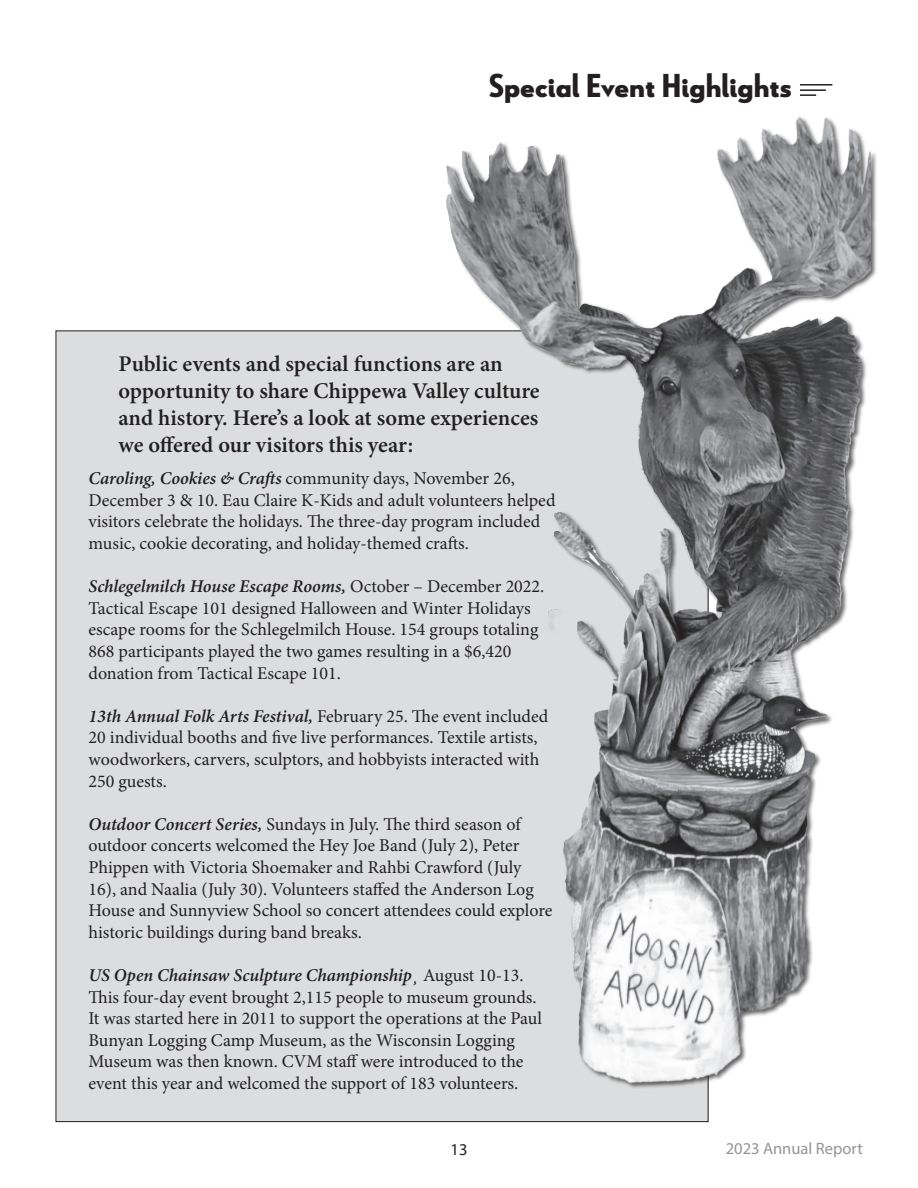
<style>
.page{position:relative;width:918px;height:1188px;background:#fff}
.page>*{position:absolute;margin:0;border:0;box-sizing:border-box;transform-origin:0 0}
.t1{font:900 33px "Le Havre";color:#231f20}
.t2{font:600 22.5px/27px "Minion Pro";color:#231f20}
.t3{font:18px/21.6px "Minion Pro";color:#231f20}
.t4{font:16.5px "Myriad Pro";color:#939598}
.t5{font:16.5px "Myriad Pro";color:#231f20}
.s1{font-weight:600;font-style:italic}
</style>
<div class="page">
<div style="left:56px;top:331px;width:652px;height:791px;background:#dcddde"></div>
<img style="left:418px;top:84px;width:452px;height:1039px">
<p class="t1" style="left:489px;top:64px;width:304px">Special Event Highlights</p>
<p class="t2" style="left:118px;top:350px;width:423px">Public events and special functions are an opportunity to share Chippewa Valley culture and history. Here’s a look at some experiences we offered our visitors this year:</p>
<p class="t3" style="left:88px;top:468px;width:469px"><span class="s1">Caroling, Cookies &amp; Crafts</span> community days, November 26, December 3 &amp; 10. Eau Claire K-Kids and adult volunteers helped visitors celebrate the holidays. The three-day program included music, cookie decorating, and holiday-themed crafts.</p>
<p class="t3" style="left:88px;top:576px;width:457px"><span class="s1">Schlegelmilch House Escape Rooms,</span> October – December 2022.<br>Tactical Escape 101 designed Halloween and Winter Holidays escape rooms for the Schlegelmilch House. 154 groups totaling 868 participants played the two games resulting in a $6,420 donation from Tactical Escape 101.</p>
<p class="t3" style="left:88px;top:705px;width:461px"><span class="s1">13th Annual Folk Arts Festival,</span> February 25. The event included 20 individual booths and five live performances. Textile artists, woodworkers, carvers, sculptors, and hobbyists interacted with 250 guests.</p>
<p class="t3" style="left:88px;top:813px;width:466px"><span class="s1">Outdoor Concert Series,</span> Sundays in July. The third season of outdoor concerts welcomed the Hey Joe Band (July 2), Peter Phippen with Victoria Shoemaker and Rahbi Crawford (July 16), and Naalia (July 30). Volunteers staffed the Anderson Log House and Sunnyview School so concert attendees could explore historic buildings during band breaks.</p>
<p class="t3" style="left:88px;top:965px;width:455px"><span class="s1">US Open Chainsaw Sculpture Championship¸</span> August 10-13.<br>This four-day event brought 2,115 people to museum grounds.<br>It was started here in 2011 to support the operations at the Paul Bunyan Logging Camp Museum, as the Wisconsin Logging Museum was then known. CVM staff were introduced to the event this year and welcomed the support of 183 volunteers.</p>
<p class="t5" style="left:451px;top:1139px;width:18px">13</p>
<p class="t4" style="left:726px;top:1138px;width:139px">2023 Annual Report</p>
</div>
